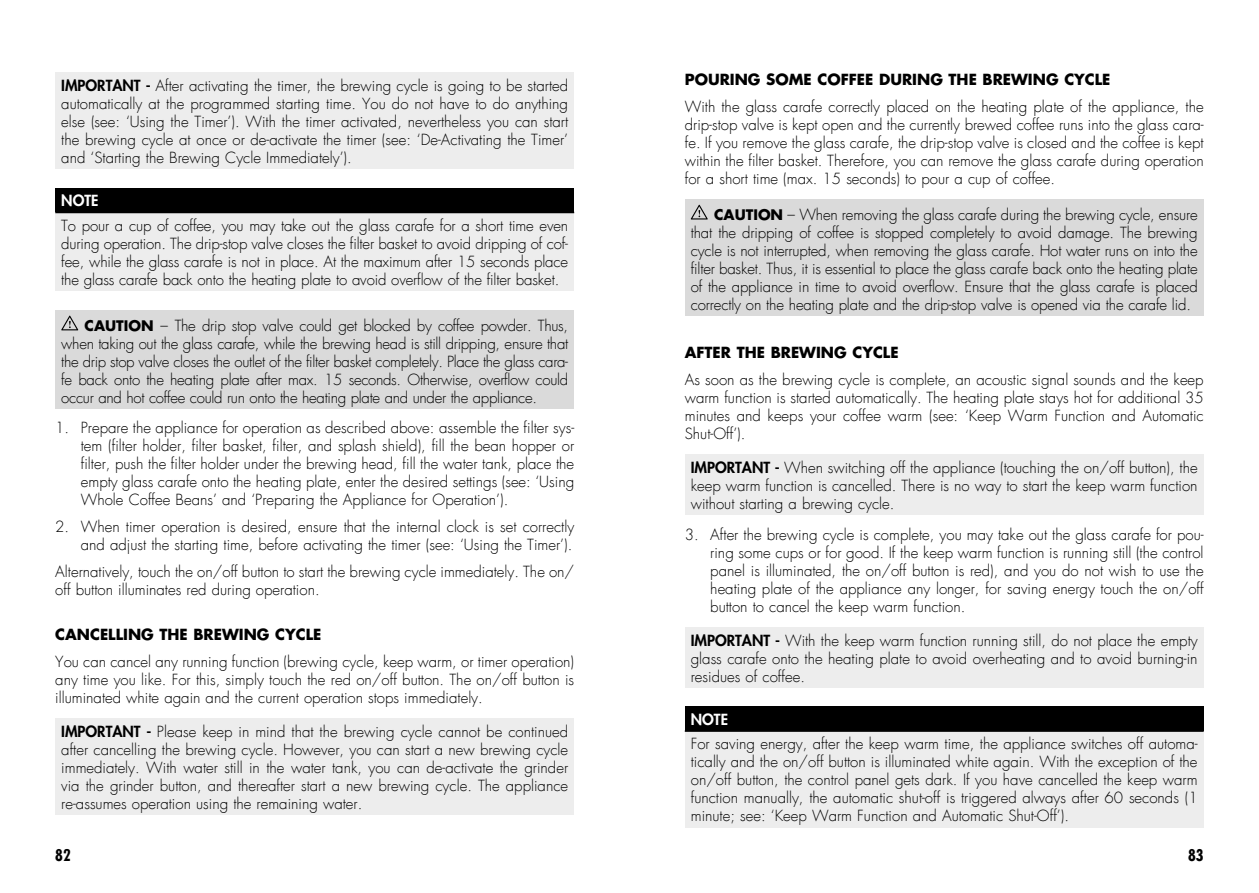
<style>
.page{position:relative;width:1259px;height:893px;background:#fff}
.page>*{position:absolute;margin:0;border:0;box-sizing:border-box;transform-origin:0 0}
.t1{font:700 condensed 15.75px "Futura LT";color:#000}
.t2{font:300 15px/18px "Futura LT";color:#000;text-align:justify}
.t3{font:700 15px "Futura LT";color:#000}
.t4{font:800 15px "Futura LT";color:#fff}
.s1{font-weight:800}
.s2{font-weight:700;font-size:14.25px}
</style>
<div class="page">
<div style="left:55px;top:72px;width:519px;height:97px;background:#ededed"></div>
<div style="left:55px;top:188px;width:519px;height:24px;background:#000"></div>
<div style="left:55px;top:212px;width:519px;height:79px;background:#ededed"></div>
<hr style="left:55px;top:212px;width:519px;height:1px;background:#000">
<div style="left:55px;top:310px;width:519px;height:98px;background:#dadada"></div>
<svg style="left:61px;top:316px;width:17px;height:14px"></svg>
<div style="left:55px;top:718px;width:519px;height:97px;background:#ededed"></div>
<div style="left:685px;top:199px;width:518px;height:117px;background:#dadada"></div>
<svg style="left:691px;top:205px;width:17px;height:14px"></svg>
<div style="left:685px;top:454px;width:518px;height:61px;background:#ededed"></div>
<div style="left:685px;top:627px;width:518px;height:61px;background:#ededed"></div>
<div style="left:685px;top:706px;width:518px;height:25px;background:#000"></div>
<div style="left:685px;top:731px;width:518px;height:96px;background:#ededed"></div>
<hr style="left:685px;top:730px;width:518px;height:2px;background:#000">
<p class="t2" style="left:61px;top:77px;width:508px"><span class="s1">IMPORTANT -</span> After activating the timer, the brewing cycle is going to be started automatically at the programmed starting time. You do not have to do anything else (see: ‘Using the Timer’). With the timer activated, nevertheless you can start the brewing cycle at once or de-activate the timer (see: ‘De-Activating the Timer’ and ‘Starting the Brewing Cycle Immediately’).</p>
<p class="t4" style="left:61px;top:191px;width:39px">NOTE</p>
<p class="t2" style="left:61px;top:217px;width:508px">To pour a cup of coffee, you may take out the glass carafe for a short time even during operation. The drip-stop valve closes the filter basket to avoid dripping of cof&shy;fee, while the glass carafe is not in place. At the maximum after 15 seconds place the glass carafe back onto the heating plate to avoid overflow of the filter basket.</p>
<p class="t2" style="left:61px;top:316px;width:508px;text-indent:23px"><span class="s2">CAUTION</span> – The drip stop valve could get blocked by coffee powder. Thus, when taking out the glass carafe, while the brewing head is still dripping, ensure that the drip stop valve closes the outlet of the filter basket completely. Place the glass cara&shy;fe back onto the heating plate after max. 15 seconds. Otherwise, overflow could occur and hot coffee could run onto the heating plate and under the appliance.</p>
<p class="t2" style="left:81px;top:419px;width:495px;text-indent:-26px">1. Prepare the appliance for operation as described above: assemble the filter sys&shy;tem (filter holder, filter basket, filter, and splash shield), fill the bean hopper or filter, push the filter holder under the brewing head, fill the water tank, place the empty glass carafe onto the heating plate, enter the desired settings (see: ‘Using Whole Coffee Beans’ and ‘Preparing the Appliance for Operation’).</p>
<p class="t2" style="left:55px;top:518px;width:520px;text-align:right">2. When timer operation is desired, ensure that the internal clock is set correctly and adjust the starting time, before activating the timer (see: ‘Using the Timer’).</p>
<p class="t2" style="left:55px;top:563px;width:520px">Alternatively, touch the on/off button to start the brewing cycle immediately. The on/ off button illuminates red during operation.</p>
<p class="t3" style="left:55px;top:625px;width:268px">CANCELLING THE BREWING CYCLE</p>
<p class="t2" style="left:55px;top:653px;width:520px">You can cancel any running function (brewing cycle, keep warm, or timer operation) any time you like. For this, simply touch the red on/off button. The on/off button is illuminated white again and the current operation stops immediately.</p>
<p class="t2" style="left:61px;top:723px;width:508px"><span class="s1">IMPORTANT -</span> Please keep in mind that the brewing cycle cannot be continued after cancelling the brewing cycle. However, you can start a new brewing cycle immediately. With water still in the water tank, you can de-activate the grinder via the grinder button, and thereafter start a new brewing cycle. The appliance re-assumes operation using the remaining water.</p>
<p class="t3" style="left:685px;top:69px;width:427px">POURING SOME COFFEE DURING THE BREWING CYCLE</p>
<p class="t2" style="left:685px;top:98px;width:520px">With the glass carafe correctly placed on the heating plate of the appliance, the drip-stop valve is kept open and the currently brewed coffee runs into the glass cara&shy;fe. If you remove the glass carafe, the drip-stop valve is closed and the coffee is kept within the filter basket. Therefore, you can remove the glass carafe during operation for a short time (max. 15 seconds) to pour a cup of coffee.</p>
<p class="t2" style="left:691px;top:206px;width:508px;text-indent:23px"><span class="s2">CAUTION</span> – When removing the glass carafe during the brewing cycle, ensure that the dripping of coffee is stopped completely to avoid damage. The brewing cycle is not interrupted, when removing the glass carafe. Hot water runs on into the filter basket. Thus, it is essential to place the glass carafe back onto the heating plate of the appliance in time to avoid overflow. Ensure that the glass carafe is placed correctly on the heating plate and the drip-stop valve is opened via the carafe lid.</p>
<p class="t3" style="left:685px;top:343px;width:215px">AFTER THE BREWING CYCLE</p>
<p class="t2" style="left:685px;top:371px;width:520px">As soon as the brewing cycle is complete, an acoustic signal sounds and the keep warm function is started automatically. The heating plate stays hot for additional 35 minutes and keeps your coffee warm (see: ‘Keep Warm Function and Automatic Shut-Off’).</p>
<p class="t2" style="left:691px;top:459px;width:508px"><span class="s1">IMPORTANT -</span> When switching off the appliance (touching the on/off button), the keep warm function is cancelled. There is no way to start the keep warm function without starting a brewing cycle.</p>
<p class="t2" style="left:710px;top:526px;width:495px;text-indent:-26px">3. After the brewing cycle is complete, you may take out the glass carafe for pou&shy;ring some cups or for good. If the keep warm function is running still (the control panel is illuminated, the on/off button is red), and you do not wish to use the heating plate of the appliance any longer, for saving energy touch the on/off button to cancel the keep warm function.</p>
<p class="t2" style="left:691px;top:632px;width:508px"><span class="s1">IMPORTANT -</span> With the keep warm function running still, do not place the empty glass carafe onto the heating plate to avoid overheating and to avoid burning-in residues of coffee.</p>
<p class="t4" style="left:691px;top:709px;width:39px">NOTE</p>
<p class="t2" style="left:691px;top:735px;width:508px">For saving energy, after the keep warm time, the appliance switches off automa&shy;tically and the on/off button is illuminated white again. With the exception of the on/off button, the control panel gets dark. If you have cancelled the keep warm function manually, the automatic shut-off is triggered always after 60 seconds (1 minute; see: ‘Keep Warm Function and Automatic Shut-Off’).</p>
<p class="t1" style="left:55px;top:845px;width:17px">82</p>
<p class="t1" style="left:1188px;top:845px;width:17px">83</p>
</div>
